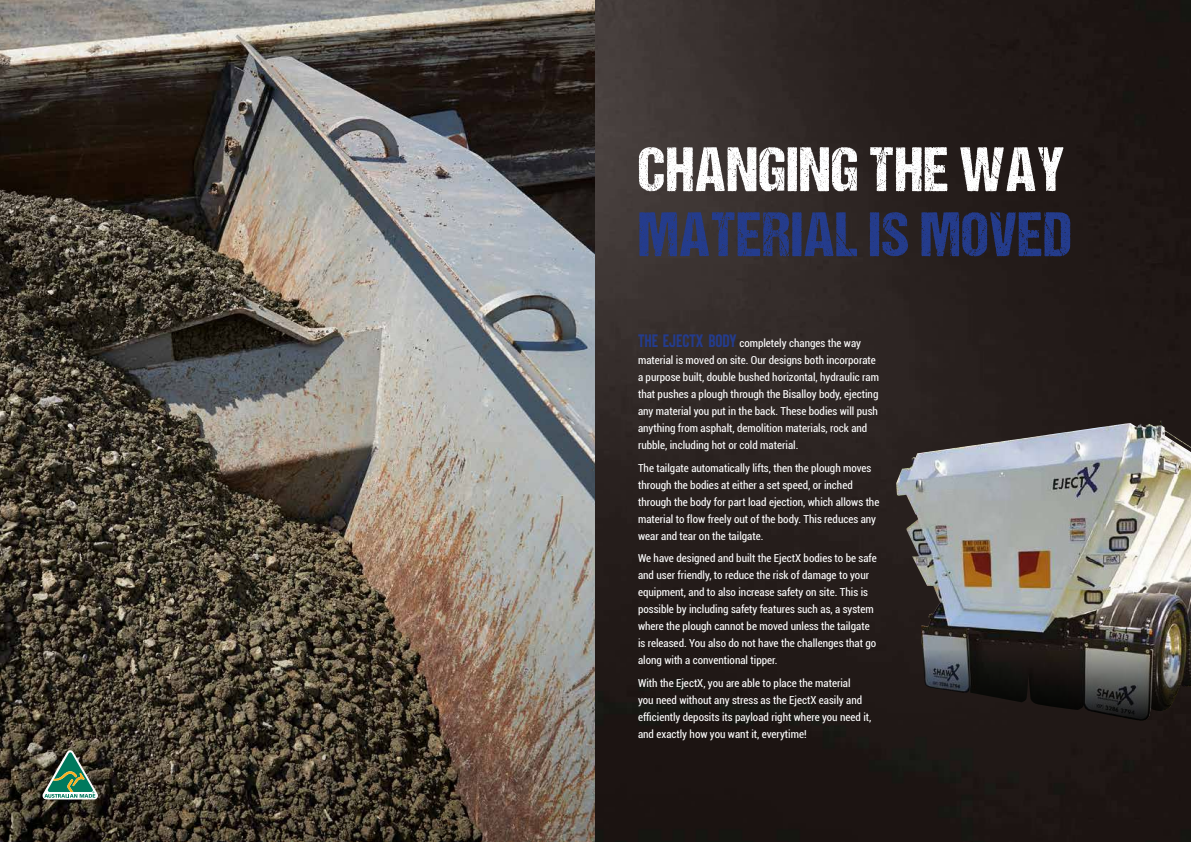
<style>
.page{position:relative;width:1191px;height:842px;background:#fff}
.page>*{position:absolute;margin:0;border:0;box-sizing:border-box;transform-origin:0 0}
.t1{font:63px "DCC Ash";letter-spacing:.02em;color:#243c8d}
.t2{font:63px "DCC Ash";letter-spacing:.02em;color:#fff}
.t3{font:condensed 11px/17px "Roboto";color:#fff}
.s1{font-family:"Bison";font-weight:700;font-stretch:normal;font-size:18px;color:#243c8d}
</style>
<div class="page">
<img style="left:0;top:0;width:595px;height:842px">
<img style="left:595px;top:0;width:596px;height:842px">
<svg style="left:43px;top:750px;width:55px;height:49px;background:#5a7d66"></svg>
<img style="left:896px;top:421px;width:295px;height:301px">
<h1 class="t2" style="left:638px;top:135px;width:427px">CHANGING THE WAY</h1>
<h1 class="t1" style="left:638px;top:200px;width:435px">MATERIAL IS MOVED</h1>
<p class="t3" style="left:638px;top:334px;width:243px"><span class="s1">THE EJECTX BODY</span> completely changes the way material is moved on site. Our designs both incorporate a purpose built, double bushed horizontal, hydraulic ram that pushes a plough through the Bisalloy body, ejecting any material you put in the back. These bodies will push anything from asphalt, demolition materials, rock and rubble, including hot or cold material.</p>
<p class="t3" style="left:638px;top:459px;width:243px">The tailgate automatically lifts, then the plough moves through the bodies at either a set speed, or inched through the body for part load ejection, which allows the material to flow freely out of the body. This reduces any wear and tear on the tailgate.</p>
<p class="t3" style="left:638px;top:549px;width:240px">We have designed and built the EjectX bodies to be safe and user friendly, to reduce the risk of damage to your equipment, and to also increase safety on site. This is possible by including safety features such as, a system where the plough cannot be moved unless the tailgate is released. You also do not have the challenges that go along with a conventional tipper.</p>
<p class="t3" style="left:638px;top:674px;width:235px">With the EjectX, you are able to place the material<br>you need without any stress as the EjectX easily and efficiently deposits its payload right where you need it, and exactly how you want it, everytime!</p>
</div>
